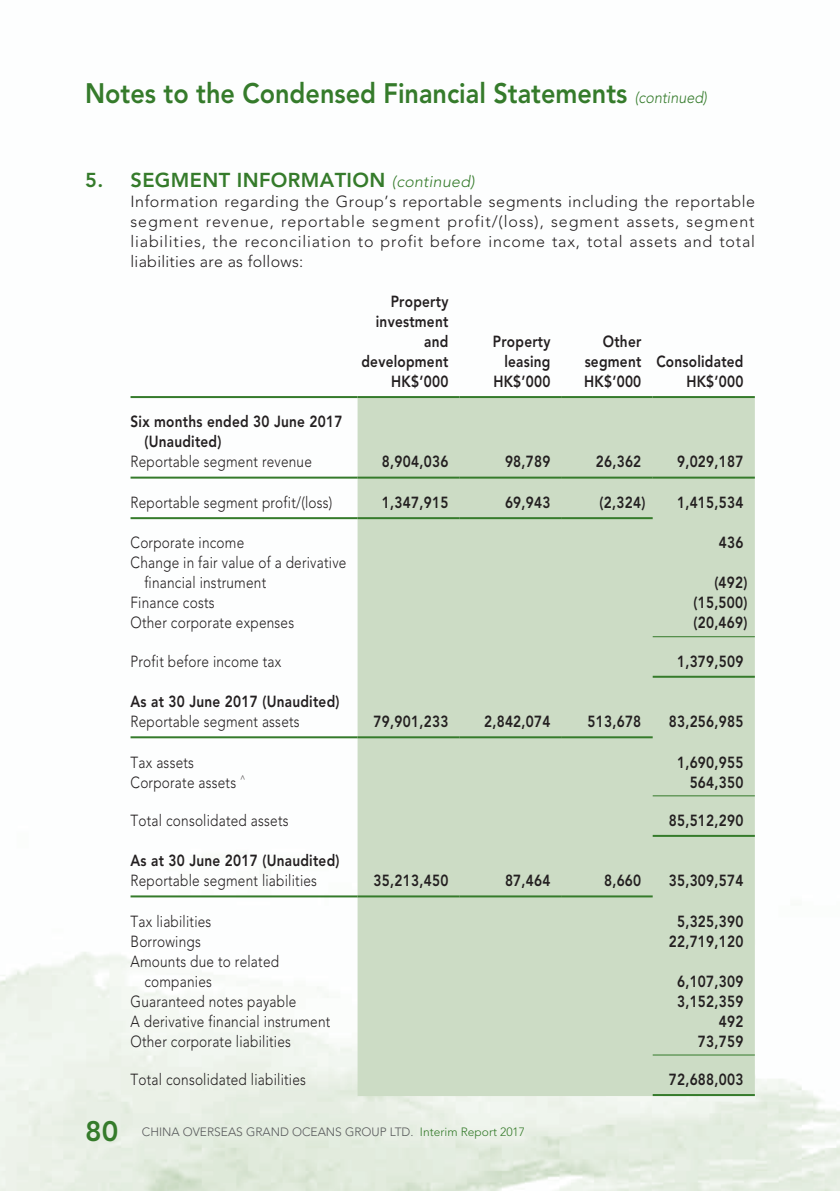
<style>
.page{position:relative;width:840px;height:1191px;background:#fff}
.page>*{position:absolute;margin:0;border:0;box-sizing:border-box;transform-origin:0 0}
.t1{font:800 28px "Avenir LT Std";color:#357b2b;scale:.9 1}
.t2{font:800 28px "Avenir LT Std";color:#357b2b}
._01_H1{font:800 20px "Avenir LT Std";letter-spacing:.02em;color:#357b2b}
._50_Table_txt{font:300 16px "Avenir LT Std";letter-spacing:.015em;color:#231f20;scale:.85 1}
._50_Table_txt-2{font:800 16px "Avenir LT Std";letter-spacing:.02em;color:#231f20;scale:.85 1}
._00_txt{font:300 16px/20px "Avenir LT Std";letter-spacing:.05em;color:#231f20;text-align:justify}
.t3{font:300 12px "Avenir LT Std";color:#57585a}
.s1{font-weight:300;font-style:italic;font-size:16px}
.s2{color:#357b2b}
</style>
<div class="page">
<img style="left:0;top:396px;width:839px;height:795px">
<div style="left:357px;top:398px;width:397px;height:698px;background:#ccdcc5"></div>
<hr style="left:130px;top:396px;width:227px;height:2px;background:#357b2b">
<hr style="left:357px;top:396px;width:102px;height:2px;background:#357b2b">
<hr style="left:459px;top:396px;width:102px;height:2px;background:#357b2b">
<hr style="left:561px;top:396px;width:91px;height:2px;background:#357b2b">
<hr style="left:652px;top:396px;width:102px;height:2px;background:#357b2b">
<hr style="left:130px;top:476px;width:227px;height:2px;background:#357b2b">
<hr style="left:357px;top:476px;width:102px;height:2px;background:#357b2b">
<hr style="left:459px;top:476px;width:102px;height:2px;background:#357b2b">
<hr style="left:561px;top:476px;width:91px;height:2px;background:#357b2b">
<hr style="left:652px;top:476px;width:102px;height:2px;background:#357b2b">
<hr style="left:130px;top:517px;width:227px;height:2px;background:#357b2b">
<hr style="left:357px;top:517px;width:102px;height:2px;background:#357b2b">
<hr style="left:459px;top:517px;width:102px;height:2px;background:#357b2b">
<hr style="left:561px;top:517px;width:91px;height:2px;background:#357b2b">
<hr style="left:652px;top:636px;width:102px;height:1px;background:#357b2b">
<hr style="left:652px;top:676px;width:102px;height:2px;background:#357b2b">
<hr style="left:130px;top:736px;width:227px;height:2px;background:#357b2b">
<hr style="left:357px;top:736px;width:102px;height:2px;background:#357b2b">
<hr style="left:459px;top:736px;width:102px;height:2px;background:#357b2b">
<hr style="left:561px;top:736px;width:91px;height:2px;background:#357b2b">
<hr style="left:652px;top:795px;width:102px;height:1px;background:#357b2b">
<hr style="left:652px;top:835px;width:102px;height:2px;background:#357b2b">
<hr style="left:130px;top:895px;width:227px;height:2px;background:#357b2b">
<hr style="left:357px;top:895px;width:102px;height:2px;background:#357b2b">
<hr style="left:459px;top:895px;width:102px;height:2px;background:#357b2b">
<hr style="left:561px;top:895px;width:91px;height:2px;background:#357b2b">
<hr style="left:652px;top:1054px;width:102px;height:1px;background:#357b2b">
<hr style="left:652px;top:1094px;width:102px;height:2px;background:#357b2b">
<h1 class="t1" style="left:85px;top:76px;width:692px">Notes to the Condensed Financial Statements <span class="s1">(continued)</span></h1>
<p class="_01_H1" style="left:85px;top:168px;width:391px">5. SEGMENT INFORMATION <span class="s1">(continued)</span></p>
<p class="_00_txt" style="left:130px;top:191px;width:625px">Information regarding the Group’s reportable segments including the reportable segment revenue, reportable segment profit/(loss), segment assets, segment liabilities, the reconciliation to profit before income tax, total assets and total liabilities are as follows:</p>
<p class="_50_Table_txt-2" style="left:390px;top:292px;width:69px">Property</p>
<p class="_50_Table_txt-2" style="left:375px;top:312px;width:87px">investment</p>
<p class="_50_Table_txt-2" style="left:424px;top:332px;width:30px">and</p>
<p class="_50_Table_txt-2" style="left:361px;top:352px;width:104px">development</p>
<p class="_50_Table_txt-2" style="left:602px;top:332px;width:47px">Other</p>
<p class="_50_Table_txt-2" style="left:584px;top:352px;width:68px">segment</p>
<p class="_50_Table_txt-2" style="left:656px;top:352px;width:104px">Consolidated</p>
<p class="_50_Table_txt-2" style="left:492px;top:332px;width:69px">Property</p>
<p class="_50_Table_txt-2" style="left:504px;top:352px;width:56px">leasing</p>
<p class="_50_Table_txt-2" style="left:391px;top:372px;width:69px">HK$’000</p>
<p class="_50_Table_txt-2" style="left:493px;top:372px;width:69px">HK$’000</p>
<p class="_50_Table_txt-2" style="left:584px;top:372px;width:69px">HK$’000</p>
<p class="_50_Table_txt-2" style="left:686px;top:372px;width:69px">HK$’000</p>
<p class="_50_Table_txt-2" style="left:130px;top:412px;width:251px">Six months ended 30 June 2017</p>
<p class="_50_Table_txt-2" style="left:144px;top:432px;width:92px">(Unaudited)</p>
<p class="_50_Table_txt" style="left:130px;top:452px;width:215px">Reportable segment revenue</p>
<p class="_50_Table_txt-2" style="left:382px;top:452px;width:80px">8,904,036</p>
<p class="_50_Table_txt-2" style="left:504px;top:452px;width:55px">98,789</p>
<p class="_50_Table_txt-2" style="left:595px;top:452px;width:55px">26,362</p>
<p class="_50_Table_txt-2" style="left:676px;top:452px;width:80px">9,029,187</p>
<p class="_50_Table_txt" style="left:130px;top:493px;width:239px">Reportable segment profit/(loss)</p>
<p class="_50_Table_txt-2" style="left:382px;top:493px;width:80px">1,347,915</p>
<p class="_50_Table_txt-2" style="left:504px;top:493px;width:55px">69,943</p>
<p class="_50_Table_txt-2" style="left:599px;top:493px;width:55px">(2,324)</p>
<p class="_50_Table_txt-2" style="left:676px;top:493px;width:80px">1,415,534</p>
<p class="_50_Table_txt" style="left:130px;top:533px;width:135px">Corporate income</p>
<p class="_50_Table_txt-2" style="left:718px;top:533px;width:30px">436</p>
<p class="_50_Table_txt" style="left:130px;top:553px;width:255px">Change in fair value of a derivative</p>
<p class="_50_Table_txt" style="left:144px;top:573px;width:145px">financial instrument</p>
<p class="_50_Table_txt-2" style="left:714px;top:573px;width:41px">(492)</p>
<p class="_50_Table_txt" style="left:130px;top:593px;width:100px">Finance costs</p>
<p class="_50_Table_txt-2" style="left:693px;top:593px;width:65px">(15,500)</p>
<p class="_50_Table_txt" style="left:130px;top:613px;width:194px">Other corporate expenses</p>
<p class="_50_Table_txt-2" style="left:693px;top:613px;width:65px">(20,469)</p>
<p class="_50_Table_txt" style="left:130px;top:651px;width:179px">Profit before income tax</p>
<p class="_50_Table_txt-2" style="left:676px;top:651px;width:80px">1,379,509</p>
<p class="_50_Table_txt-2" style="left:130px;top:692px;width:247px">As at 30 June 2017 (Unaudited)</p>
<p class="_50_Table_txt" style="left:130px;top:712px;width:200px">Reportable segment assets</p>
<p class="_50_Table_txt-2" style="left:373px;top:712px;width:89px">79,901,233</p>
<p class="_50_Table_txt-2" style="left:484px;top:712px;width:80px">2,842,074</p>
<p class="_50_Table_txt-2" style="left:587px;top:712px;width:65px">513,678</p>
<p class="_50_Table_txt-2" style="left:668px;top:712px;width:89px">83,256,985</p>
<p class="_50_Table_txt" style="left:130px;top:752px;width:76px">Tax assets</p>
<p class="_50_Table_txt-2" style="left:676px;top:752px;width:80px">1,690,955</p>
<p class="_50_Table_txt" style="left:130px;top:772px;width:136px">Corporate assets <sup>^</sup></p>
<p class="_50_Table_txt-2" style="left:689px;top:772px;width:65px">564,350</p>
<p class="_50_Table_txt" style="left:130px;top:810px;width:187px">Total consolidated assets</p>
<p class="_50_Table_txt-2" style="left:668px;top:810px;width:89px">85,512,290</p>
<p class="_50_Table_txt-2" style="left:130px;top:851px;width:247px">As at 30 June 2017 (Unaudited)</p>
<p class="_50_Table_txt" style="left:130px;top:871px;width:221px">Reportable segment liabilities</p>
<p class="_50_Table_txt-2" style="left:373px;top:871px;width:89px">35,213,450</p>
<p class="_50_Table_txt-2" style="left:504px;top:871px;width:55px">87,464</p>
<p class="_50_Table_txt-2" style="left:603px;top:871px;width:45px">8,660</p>
<p class="_50_Table_txt-2" style="left:668px;top:871px;width:89px">35,309,574</p>
<p class="_50_Table_txt" style="left:130px;top:911px;width:97px">Tax liabilities</p>
<p class="_50_Table_txt-2" style="left:676px;top:911px;width:80px">5,325,390</p>
<p class="_50_Table_txt" style="left:130px;top:931px;width:84px">Borrowings</p>
<p class="_50_Table_txt-2" style="left:668px;top:931px;width:89px">22,719,120</p>
<p class="_50_Table_txt" style="left:130px;top:951px;width:176px">Amounts due to related</p>
<p class="_50_Table_txt" style="left:144px;top:971px;width:81px">companies</p>
<p class="_50_Table_txt-2" style="left:676px;top:971px;width:80px">6,107,309</p>
<p class="_50_Table_txt" style="left:130px;top:991px;width:196px">Guaranteed notes payable</p>
<p class="_50_Table_txt-2" style="left:676px;top:991px;width:80px">3,152,359</p>
<p class="_50_Table_txt" style="left:130px;top:1011px;width:236px">A derivative financial instrument</p>
<p class="_50_Table_txt-2" style="left:718px;top:1011px;width:30px">492</p>
<p class="_50_Table_txt" style="left:130px;top:1031px;width:190px">Other corporate liabilities</p>
<p class="_50_Table_txt-2" style="left:697px;top:1031px;width:55px">73,759</p>
<p class="_50_Table_txt" style="left:130px;top:1069px;width:208px">Total consolidated liabilities</p>
<p class="_50_Table_txt-2" style="left:668px;top:1069px;width:89px">72,688,003</p>
<h1 class="t2" style="left:85px;top:1114px;width:35px">80</h1>
<p class="t3" style="left:142px;top:1124px;width:384px">CHINA OVERSEAS GRAND OCEANS GROUP LTD. <span class="s2">Interim Report 2017</span></p>
</div>
